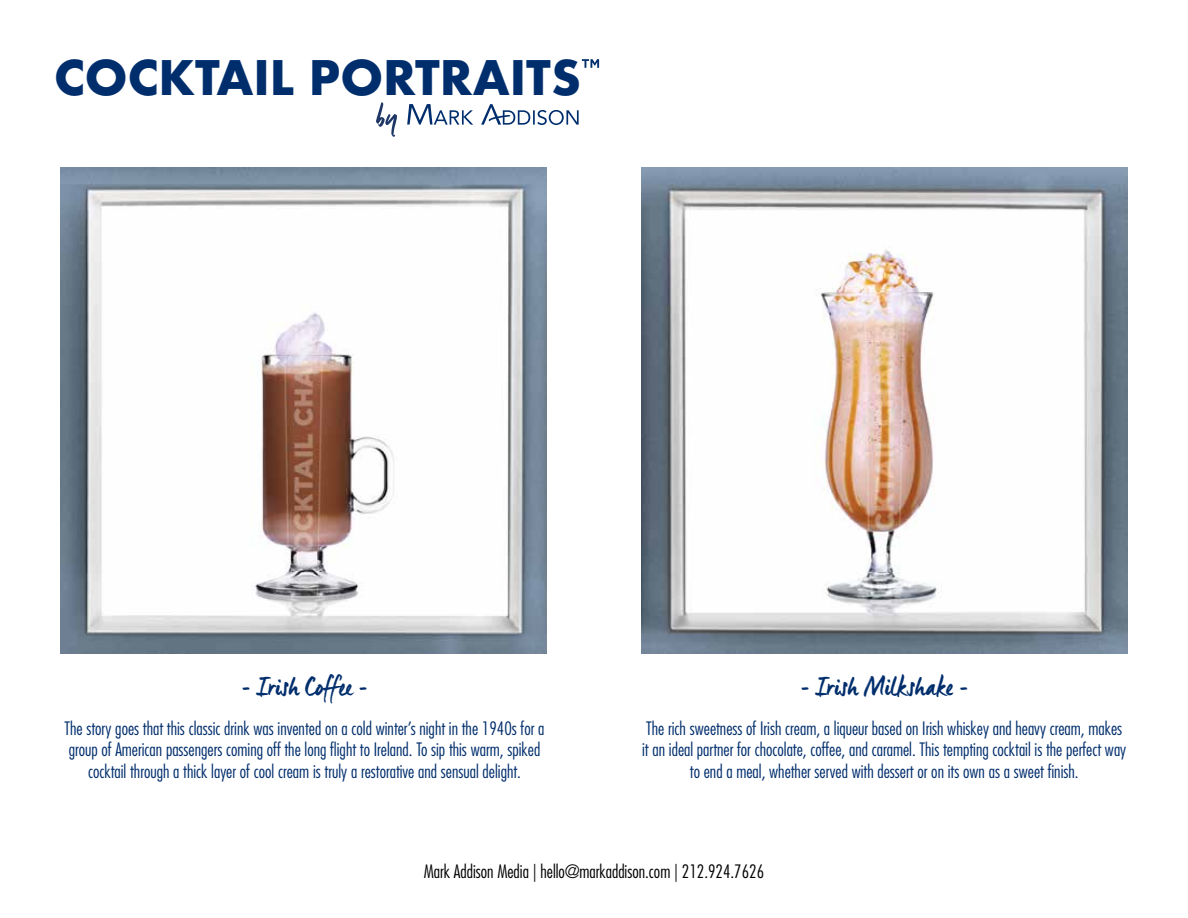
<style>
.page{position:relative;width:1188px;height:918px;background:#fff}
.page>*{position:absolute;margin:0;border:0;box-sizing:border-box;transform-origin:0 0}
.t1{font:700 46.35px "Futura";color:#002e6d}
.t2{font:27px "Manus";color:#002e6d}
.t3{font:300 condensed 18px/21.6px "Futura";color:#002e6d;text-align:center}
.t4{font:300 condensed 18px "Futura";color:#000}
</style>
<div class="page">
<svg style="left:582px;top:59px;width:17px;height:9px"></svg>
<svg style="left:376px;top:102px;width:21px;height:35px"></svg>
<svg style="left:407px;top:104px;width:172px;height:21px"></svg>
<img style="left:61px;top:167px;width:486px;height:486px">
<img style="left:641px;top:167px;width:486px;height:486px">
<h1 class="t1" style="left:54px;top:44px;width:528px">COCKTAIL PORTRAITS</h1>
<h2 class="t2" style="left:241px;top:670px;width:128px">- Irish Coffee -</h2>
<p class="t3" style="left:65px;top:717px;width:481px">The story goes that this classic drink was invented on a cold winter’s night in the 1940s for a group of American passengers coming off the long flight to Ireland. To sip this warm, spiked cocktail through a thick layer of cool cream is truly a restorative and sensual delight.</p>
<h2 class="t2" style="left:800px;top:670px;width:170px">- Irish Milkshake -</h2>
<p class="t3" style="left:642px;top:717px;width:486px">The rich sweetness of Irish cream, a liqueur based on Irish whiskey and heavy cream, makes it an ideal partner for chocolate, coffee, and caramel. This tempting cocktail is the perfect way to end a meal, whether served with dessert or on its own as a sweet finish.</p>
<p class="t4" style="left:424px;top:861px;width:342px">Mark Addison Media | hello@markaddison.com | 212.924.7626</p>
</div>
